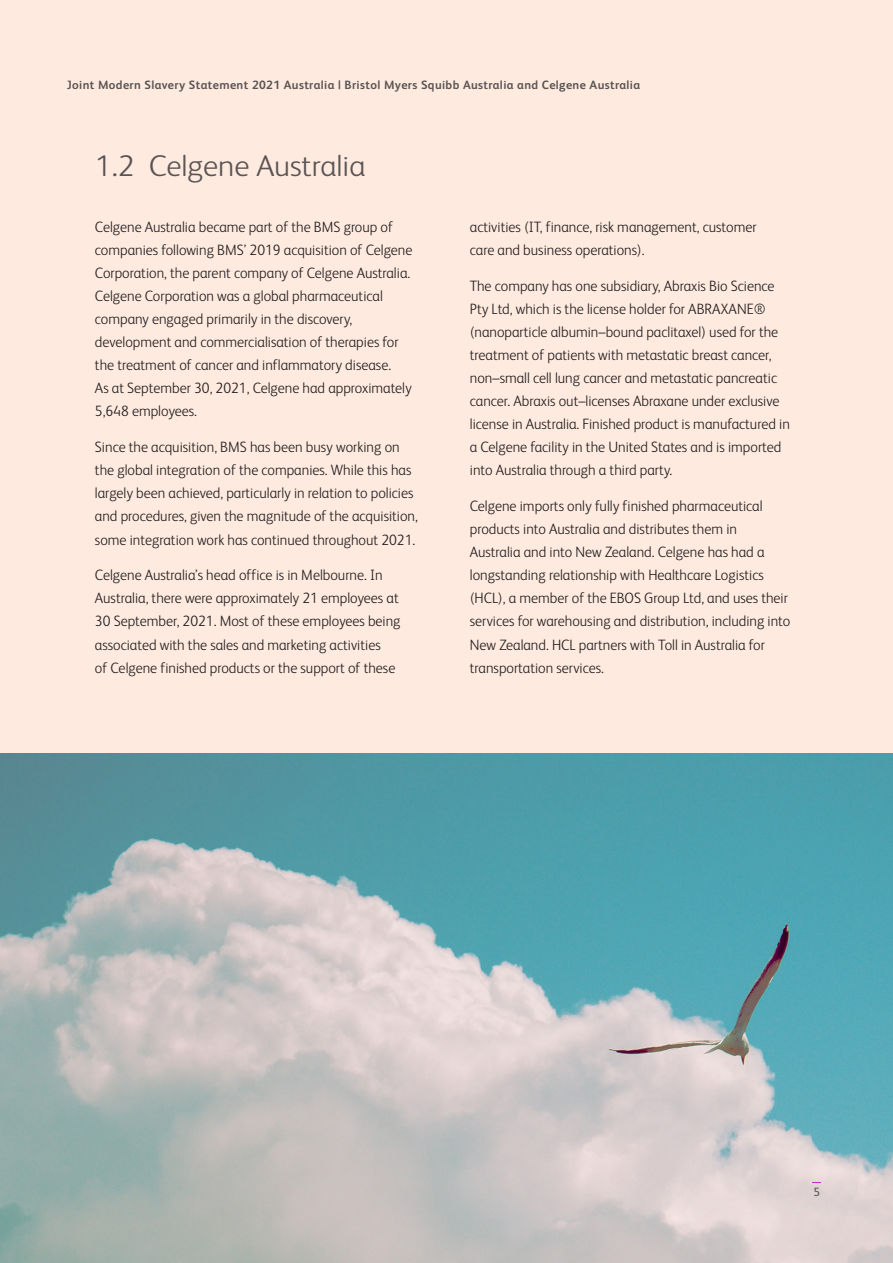
<style>
.page{position:relative;width:893px;height:1263px;background:#feeadf}
.page>*{position:absolute;margin:0;border:0;box-sizing:border-box;transform-origin:0 0}
.subheading{font:300 30px "BMS Humanity";color:#5a5454}
.Body_copy{font:300 15px/23.1px "BMS Humanity";color:#231f20;scale:.96 1}
.t1{font:700 12.15px "BMS Humanity";letter-spacing:.03em;color:#5a5454}
.t2{font:12.15px "BMS Humanity";color:#5a5454}
</style>
<div class="page">
<img style="left:0;top:753px;width:893px;height:510px">
<p class="t1" style="left:67px;top:76px;width:575px">Joint Modern Slavery Statement 2021 Australia | Bristol Myers Squibb Australia and Celgene Australia</p>
<p class="subheading" style="left:95px;top:145px;width:272px">1.2 Celgene Australia</p>
<p class="Body_copy" style="left:95px;top:214px;width:332px">Celgene Australia became part of the BMS group of companies following BMS’ 2019 acquisition of Celgene Corporation, the parent company of Celgene Australia.<br>Celgene Corporation was a global pharmaceutical company engaged primarily in the discovery, development and commercialisation of therapies for the treatment of cancer and inflammatory disease.<br>As at September 30, 2021, Celgene had approximately 5,648 employees.</p>
<p class="Body_copy" style="left:95px;top:435px;width:338px">Since the acquisition, BMS has been busy working on the global integration of the companies. While this has largely been achieved, particularly in relation to policies and procedures, given the magnitude of the acquisition, some integration work has continued throughout 2021.</p>
<p class="Body_copy" style="left:95px;top:563px;width:320px">Celgene Australia’s head office is in Melbourne. In Australia, there were approximately 21 employees at 30 September, 2021. Most of these employees being associated with the sales and marketing activities<br>of Celgene finished products or the support of these</p>
<p class="Body_copy" style="left:470px;top:214px;width:300px">activities (IT, finance, risk management, customer care and business operations).</p>
<p class="Body_copy" style="left:470px;top:273px;width:335px">The company has one subsidiary, Abraxis Bio Science Pty Ltd, which is the license holder for ABRAXANE® (nanoparticle albumin–bound paclitaxel) used for the treatment of patients with metastatic breast cancer, non–small cell lung cancer and metastatic pancreatic cancer. Abraxis out–licenses Abraxane under exclusive license in Australia. Finished product is manufactured in a Celgene facility in the United States and is imported into Australia through a third party.</p>
<p class="Body_copy" style="left:470px;top:493px;width:335px">Celgene imports only fully finished pharmaceutical products into Australia and distributes them in Australia and into New Zealand. Celgene has had a longstanding relationship with Healthcare Logistics (HCL), a member of the EBOS Group Ltd, and uses their services for warehousing and distribution, including into New Zealand. HCL partners with Toll in Australia for transportation services.</p>
<p class="t2" style="left:813px;top:1183px;width:8px">5</p>
</div>
